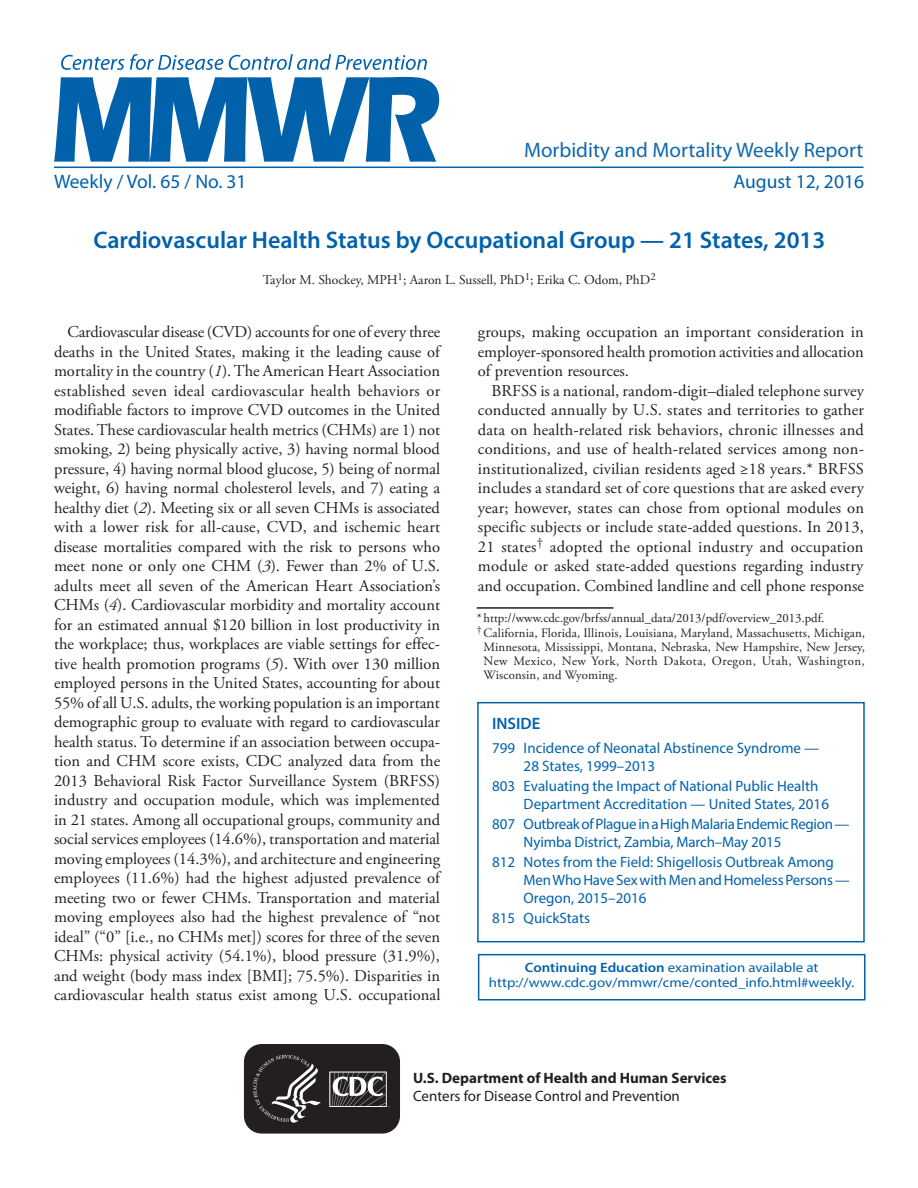
<style>
.page{position:relative;width:918px;height:1188px;background:#fff}
.page>*{position:absolute;margin:0;border:0;box-sizing:border-box;transform-origin:0 0}
.Report_Title{font:600 24px "Myriad Pro";color:#0161ab}
.t1{font:21px "Myriad Pro";color:#1167af}
.t2{font:19.5px "Myriad Pro";color:#0161ab}
.Paragraph{font:16.5px/19.5px "Adobe Garamond Pro";color:#231f20;text-align:justify}
.inside{font:600 16.5px "Myriad Pro";color:#0161ab}
.toc_headline_to_999{font:15px/18px "Myriad Pro";color:#0161ab}
.toc_headline_to_999-2{font:15px/18px "Myriad Pro";letter-spacing:-.02em;color:#0161ab}
.t3{font:700 15px/18px "Myriad Pro";color:#231f20}
.ce_callout_box{font:13.5px/15px "Myriad Pro";color:#0161ab;text-align:center;scale:1.1 1}
.Author_Names{font:13.5px "Adobe Garamond Pro";color:#231f20}
.footnote_no_rule_tex{font:12.75px/14.2px "Adobe Garamond Pro";letter-spacing:.035em;color:#231f20;text-align:justify}
.Footnote{font:12.75px "Adobe Garamond Pro";color:#231f20}
.s1{font-style:italic}
.s2{font-weight:600}
.s3{font-weight:400}
</style>
<div class="page">
<div style="left:478px;top:954px;width:388px;height:46px;border:2px solid #0161ab"></div>
<svg style="left:243px;top:1045px;width:157px;height:89px;background:#403c3d"></svg>
<hr style="left:54px;top:167px;width:810px;height:1px;background:#0161ab">
<svg style="left:54px;top:77px;width:385px;height:85px"></svg>
<svg style="left:61px;top:54px;width:366px;height:16px"></svg>
<div style="left:477px;top:702px;width:388px;height:240px;border:2px solid #0161ab"></div>
<hr style="left:477px;top:607px;width:136px;height:2px;background:#231f20">
<p class="t1" style="left:524px;top:137px;width:341px">Morbidity and Mortality Weekly Report</p>
<p class="t2" style="left:54px;top:169px;width:194px">Weekly / Vol. 65 / No. 31</p>
<p class="t2" style="left:733px;top:169px;width:132px">August 12, 2016</p>
<p class="Report_Title" style="left:93px;top:224px;width:733px">Cardiovascular Health Status by Occupational Group — 21 States, 2013</p>
<p class="Author_Names" style="left:263px;top:272px;width:394px">Taylor M. Shockey, MPH<sup>1</sup>; Aaron L. Sussell, PhD<sup>1</sup>; Erika C. Odom, PhD<sup>2</sup></p>
<p class="Paragraph" style="left:54px;top:323px;width:388px;text-indent:13px">Cardiovascular disease (CVD) accounts for one of every three deaths in the United States, making it the leading cause of mortality in the country (<span class="s1">1</span>). The American Heart Association established seven ideal cardiovascular health behaviors or modifiable factors to improve CVD outcomes in the United States. These cardiovascular health metrics (CHMs) are 1) not smoking, 2) being physically active, 3) having normal blood pressure, 4) having normal blood glucose, 5) being of normal weight, 6) having normal cholesterol levels, and 7) eating a healthy diet (<span class="s1">2</span>). Meeting six or all seven CHMs is associated with a lower risk for all-cause, CVD, and ischemic heart disease mortalities compared with the risk to persons who meet none or only one CHM (<span class="s1">3</span>). Fewer than 2% of U.S. adults meet all seven of the American Heart Association’s CHMs (<span class="s1">4</span>). Cardiovascular morbidity and mortality account for an estimated annual $120 billion in lost productivity in the workplace; thus, workplaces are viable settings for effec&shy;tive health promotion programs (<span class="s1">5</span>). With over 130 million employed persons in the United States, accounting for about 55% of all U.S. adults, the working population is an important demographic group to evaluate with regard to cardiovascular health status. To determine if an association between occupa&shy;tion and CHM score exists, CDC analyzed data from the 2013 Behavioral Risk Factor Surveillance System (BRFSS) industry and occupation module, which was implemented in 21 states. Among all occupational groups, community and social services employees (14.6%), transportation and material moving employees (14.3%), and architecture and engineering employees (11.6%) had the highest adjusted prevalence of meeting two or fewer CHMs. Transportation and material moving employees also had the highest prevalence of “not ideal” (“0” [i.e., no CHMs met]) scores for three of the seven CHMs: physical activity (54.1%), blood pressure (31.9%), and weight (body mass index [BMI]; 75.5%). Disparities in cardiovascular health status exist among U.S. occupational</p>
<p class="Paragraph" style="left:478px;top:323px;width:387px">groups, making occupation an important consideration in employer-sponsored health promotion activities and allocation of prevention resources.</p>
<p class="Paragraph" style="left:478px;top:382px;width:388px;text-indent:14px">BRFSS is a national, random-digit–dialed telephone survey conducted annually by U.S. states and territories to gather data on health-related risk behaviors, chronic illnesses and conditions, and use of health-related services among non&shy;institutionalized, civilian residents aged ≥18 years.* BRFSS includes a standard set of core questions that are asked every year; however, states can chose from optional modules on specific subjects or include state-added questions. In 2013, 21 states<sup>†</sup> adopted the optional industry and occupation module or asked state-added questions regarding industry and occupation. Combined landline and cell phone response</p>
<p class="Footnote" style="left:477px;top:611px;width:349px">* http://www.cdc.gov/brfss/annual_data/2013/pdf/overview_2013.pdf.</p>
<p class="footnote_no_rule_tex" style="left:484px;top:626px;width:383px;text-indent:-7px"><sup>†</sup> California, Florida, Illinois, Louisiana, Maryland, Massachusetts, Michigan, Minnesota, Mississippi, Montana, Nebraska, New Hampshire, New Jersey, New Mexico, New York, North Dakota, Oregon, Utah, Washington, Wisconsin, and Wyoming.</p>
<h1 class="inside" style="left:492px;top:713px;width:50px">INSIDE</h1>
<p class="toc_headline_to_999" style="left:524px;top:738px;width:297px;text-indent:-31px">799 Incidence of Neonatal Abstinence Syndrome —<br>28 States, 1999–2013</p>
<p class="toc_headline_to_999" style="left:524px;top:777px;width:307px;text-indent:-32px">803 Evaluating the Impact of National Public Health<br>Department Accreditation — United States, 2016</p>
<p class="toc_headline_to_999-2" style="left:524px;top:815px;width:327px;text-indent:-32px">807 Outbreak of Plague in a High Malaria Endemic Region —<br>Nyimba District, Zambia, March–May 2015</p>
<p class="toc_headline_to_999" style="left:524px;top:853px;width:328px;text-indent:-32px">812 Notes from the Field: Shigellosis Outbreak Among<br>Men Who Have Sex with Men and Homeless Persons —<br>Oregon, 2015–2016</p>
<p class="toc_headline_to_999" style="left:492px;top:909px;width:99px">815 QuickStats</p>
<p class="ce_callout_box" style="left:489px;top:960px;width:334px"><span class="s2">Continuing Education</span> examination available at http://www.cdc.gov/mmwr/cme/conted_info.html#weekly.</p>
<p class="t3" style="left:413px;top:1069px;width:315px">U.S. Department of Health and Human Services<br><span class="s3">Centers for Disease Control and Prevention</span></p>
</div>
